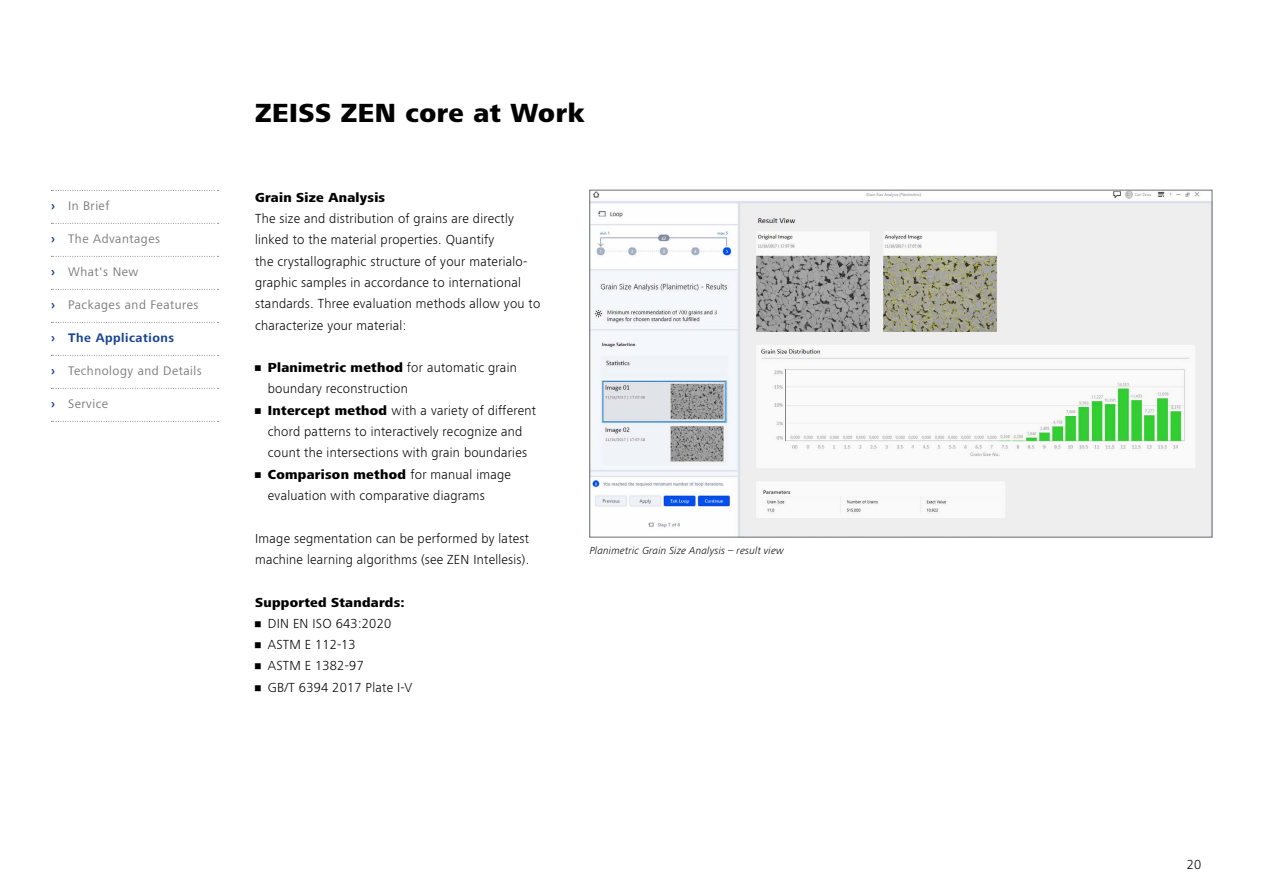
<style>
.page{position:relative;width:1263px;height:893px;background:#fff}
.page>*{position:absolute;margin:0;border:0;box-sizing:border-box;transform-origin:0 0}
.t1{font:800 27px "ZEISS Frutiger Next W1 G";letter-spacing:.02em;color:#000}
.t2{font:300 13.5px/21.3px "ZEISS Frutiger Next W1 G";letter-spacing:.02em;color:#000}
.t3{font:800 13.5px "ZEISS Frutiger Next W1 G";letter-spacing:.02em;color:#000}
.t4{font:12.75px "ZEISS Frutiger Next W1 G";letter-spacing:.04em;color:#7c7b7b}
.t5{font:700 12.75px "ZEISS Frutiger Next W1 G";letter-spacing:.04em;color:#164194}
.t6{font:italic 300 10.5px "ZEISS Frutiger Next W1 G";letter-spacing:.02em;color:#000}
.s1{font-weight:700;color:#164194}
.s2{font-weight:800}
</style>
<div class="page">
<img style="left:592px;top:192px;width:618px;height:343px">
<svg style="left:51px;top:190px;width:168px;height:1px"></svg>
<svg style="left:51px;top:223px;width:168px;height:1px"></svg>
<svg style="left:51px;top:256px;width:168px;height:1px"></svg>
<svg style="left:51px;top:289px;width:168px;height:1px"></svg>
<svg style="left:51px;top:322px;width:168px;height:1px"></svg>
<svg style="left:51px;top:355px;width:168px;height:1px"></svg>
<svg style="left:51px;top:388px;width:168px;height:1px"></svg>
<svg style="left:51px;top:421px;width:168px;height:1px"></svg>
<p class="t4" style="left:51px;top:197px;width:60px"><span class="s1">›</span> In Brief</p>
<p class="t4" style="left:51px;top:230px;width:111px"><span class="s1">›</span> The Advantages</p>
<p class="t4" style="left:51px;top:263px;width:89px"><span class="s1">›</span> What's New</p>
<p class="t4" style="left:51px;top:296px;width:149px"><span class="s1">›</span> Packages and Features</p>
<p class="t5" style="left:51px;top:329px;width:125px">› The Applications</p>
<p class="t4" style="left:51px;top:362px;width:152px"><span class="s1">›</span> Technology and Details</p>
<p class="t4" style="left:51px;top:395px;width:59px"><span class="s1">›</span> Service</p>
<h1 class="t1" style="left:255px;top:93px;width:331px">ZEISS ZEN core at Work</h1>
<p class="t3" style="left:255px;top:187px;width:132px">Grain Size Analysis</p>
<p class="t2" style="left:255px;top:207px;width:287px">The size and distribution of grains are directly linked to the material properties. Quantify<br>the crystallographic structure of your materialo&shy;graphic samples in accordance to international standards. Three evaluation methods allow you to characterize your material:</p>
<p class="t2" style="left:268px;top:356px;width:250px;text-indent:-13px"><span class="s2">• Planimetric method</span> for automatic grain boundary reconstruction</p>
<p class="t2" style="left:255px;top:399px;width:282px;text-align:center"><span class="s2">• Intercept method</span> with a variety of different chord patterns to interactively recognize and count the intersections with grain boundaries</p>
<p class="t2" style="left:268px;top:463px;width:245px;text-indent:-13px"><span class="s2">• Comparison method</span> for manual image evaluation with comparative diagrams</p>
<p class="t2" style="left:255px;top:527px;width:276px">Image segmentation can be performed by latest machine learning algorithms (see ZEN Intellesis).</p>
<p class="t3" style="left:255px;top:592px;width:151px">Supported Standards:</p>
<p class="t2" style="left:255px;top:612px;width:138px">• DIN EN ISO 643:2020</p>
<p class="t2" style="left:255px;top:633px;width:102px">• ASTM E 112-13</p>
<p class="t2" style="left:255px;top:655px;width:110px">• ASTM E 1382-97</p>
<p class="t2" style="left:255px;top:676px;width:159px">• GB/T 6394 2017 Plate I-V</p>
<p class="t6" style="left:590px;top:543px;width:196px">Planimetric Grain Size Analysis – result view</p>
<p class="t2" style="left:1187px;top:853px;width:16px">20</p>
</div>
